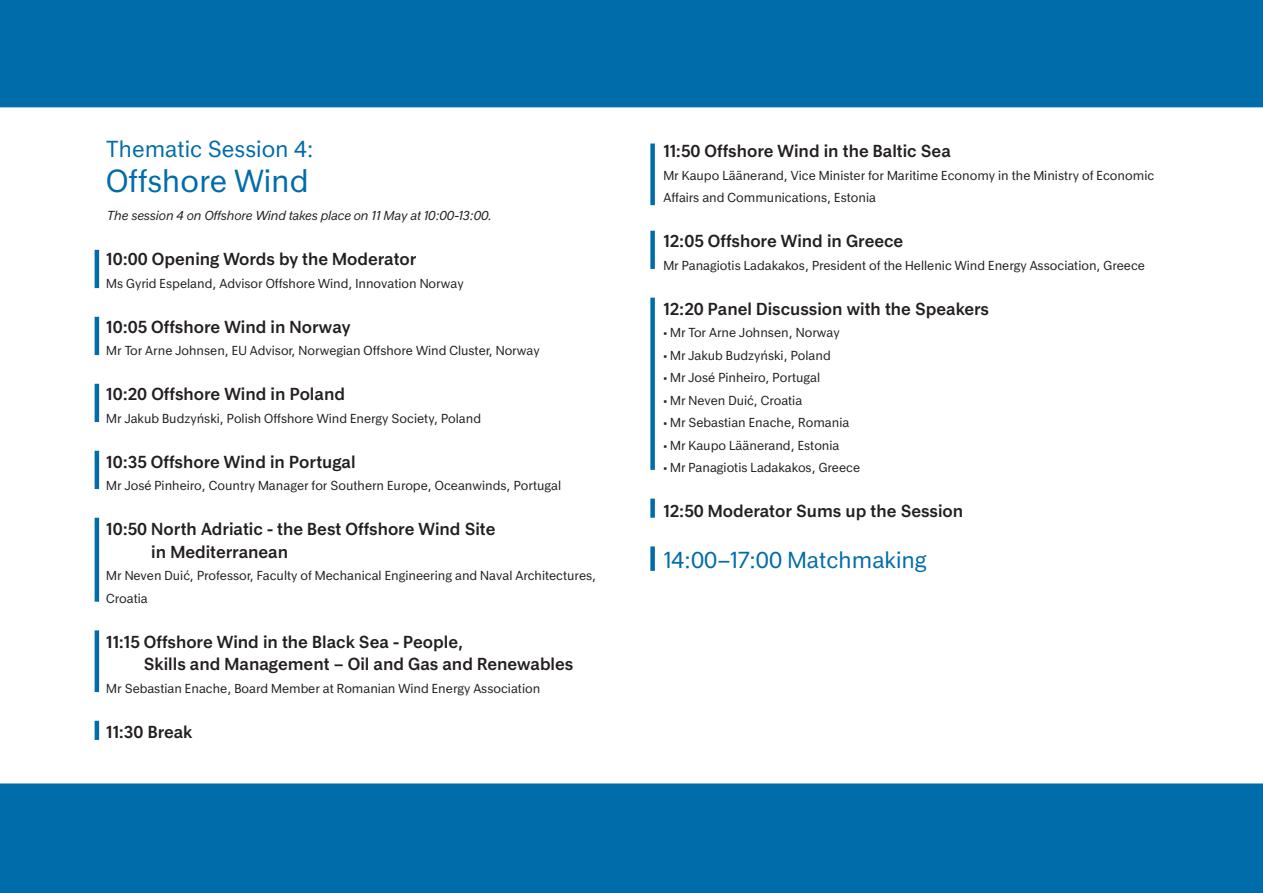
<style>
.page{position:relative;width:1263px;height:893px;background:#fff}
.page>*{position:absolute;margin:0;border:0;box-sizing:border-box;transform-origin:0 0}
.t1{font:33px "Innovation Norway";color:#006caa}
.t2{font:24px "Innovation Norway";color:#006caa}
.t3{font:700 18px/22.5px "Innovation Norway";color:#231f20}
.t4{font:13.5px/22.5px "Innovation Norway";color:#231f20}
.t5{font:italic 13.5px "Innovation Norway";color:#231f20}
</style>
<div class="page">
<hr style="left:95px;top:250px;width:4px;height:38px;background:#006caa">
<hr style="left:95px;top:317px;width:4px;height:38px;background:#006caa">
<div style="left:650px;top:231px;width:5px;height:38px;background:#006caa"></div>
<div style="left:650px;top:546px;width:5px;height:25px;background:#006caa"></div>
<div style="left:650px;top:298px;width:5px;height:172px;background:#006caa"></div>
<div style="left:650px;top:499px;width:5px;height:19px;background:#006caa"></div>
<hr style="left:95px;top:384px;width:4px;height:38px;background:#006caa">
<div style="left:650px;top:144px;width:5px;height:61px;background:#006caa"></div>
<hr style="left:95px;top:451px;width:4px;height:38px;background:#006caa">
<hr style="left:95px;top:518px;width:4px;height:84px;background:#006caa">
<hr style="left:95px;top:630px;width:4px;height:62px;background:#006caa">
<hr style="left:95px;top:721px;width:4px;height:19px;background:#006caa">
<div style="left:0;top:101px;width:1263px;height:6px;background:#006caa"></div>
<div style="left:0;top:0;width:1263px;height:101px;background:#006caa"></div>
<div style="left:0;top:784px;width:1263px;height:109px;background:#006caa"></div>
<h2 class="t2" style="left:106px;top:132px;width:209px">Thematic Session 4:</h2>
<h1 class="t1" style="left:106px;top:157px;width:204px">Offshore Wind</h1>
<p class="t5" style="left:106px;top:204px;width:387px">The session 4 on Offshore Wind takes place on 11 May at 10:00-13:00.</p>
<h3 class="t3" style="left:106px;top:247px;width:312px">10:00 Opening Words by the Moderator</h3>
<p class="t4" style="left:106px;top:271px;width:359px">Ms Gyrid Espeland, Advisor Offshore Wind, Innovation Norway</p>
<h3 class="t3" style="left:106px;top:314px;width:246px">10:05 Offshore Wind in Norway</h3>
<p class="t4" style="left:106px;top:339px;width:435px">Mr Tor Arne Johnsen, EU Advisor, Norwegian Offshore Wind Cluster, Norway</p>
<h3 class="t3" style="left:106px;top:382px;width:240px">10:20 Offshore Wind in Poland</h3>
<p class="t4" style="left:106px;top:406px;width:376px">Mr Jakub Budzyński, Polish Offshore Wind Energy Society, Poland</p>
<h3 class="t3" style="left:106px;top:449px;width:251px">10:35 Offshore Wind in Portugal</h3>
<p class="t4" style="left:106px;top:474px;width:456px">Mr José Pinheiro, Country Manager for Southern Europe, Oceanwinds, Portugal</p>
<h3 class="t3" style="left:151px;top:517px;width:346px;text-indent:-45px">10:50 North Adriatic - the Best Offshore Wind Site in Mediterranean</h3>
<p class="t4" style="left:106px;top:564px;width:491px">Mr Neven Duić, Professor, Faculty of Mechanical Engineering and Naval Architectures,<br>Croatia</p>
<h3 class="t3" style="left:144px;top:629px;width:431px;text-indent:-38px">11:15 Offshore Wind in the Black Sea - People,<br>Skills and Management – Oil and Gas and Renewables</h3>
<p class="t4" style="left:106px;top:676px;width:435px">Mr Sebastian Enache, Board Member at Romanian Wind Energy Association</p>
<h3 class="t3" style="left:106px;top:719px;width:88px">11:30 Break</h3>
<h3 class="t3" style="left:663px;top:138px;width:289px">11:50 Offshore Wind in the Baltic Sea</h3>
<p class="t4" style="left:663px;top:163px;width:492px">Mr Kaupo Läänerand, Vice Minister for Maritime Economy in the Ministry of Economic<br>Affairs and Communications, Estonia</p>
<h3 class="t3" style="left:663px;top:228px;width:241px">12:05 Offshore Wind in Greece</h3>
<p class="t4" style="left:663px;top:253px;width:483px">Mr Panagiotis Ladakakos, President of the Hellenic Wind Energy Association, Greece</p>
<h3 class="t3" style="left:663px;top:296px;width:327px">12:20 Panel Discussion with the Speakers</h3>
<p class="t4" style="left:663px;top:320px;width:178px">• Mr Tor Arne Johnsen, Norway</p>
<p class="t4" style="left:663px;top:343px;width:169px">• Mr Jakub Budzyński, Poland</p>
<p class="t4" style="left:663px;top:365px;width:158px">• Mr José Pinheiro, Portugal</p>
<p class="t4" style="left:663px;top:388px;width:140px">• Mr Neven Duić, Croatia</p>
<p class="t4" style="left:663px;top:410px;width:187px">• Mr Sebastian Enache, Romania</p>
<p class="t4" style="left:663px;top:433px;width:178px">• Mr Kaupo Läänerand, Estonia</p>
<p class="t4" style="left:663px;top:455px;width:198px">• Mr Panagiotis Ladakakos, Greece</p>
<h3 class="t3" style="left:663px;top:498px;width:301px">12:50 Moderator Sums up the Session</h3>
<h2 class="t2" style="left:663px;top:543px;width:265px">14:00–17:00 Matchmaking</h2>
</div>
